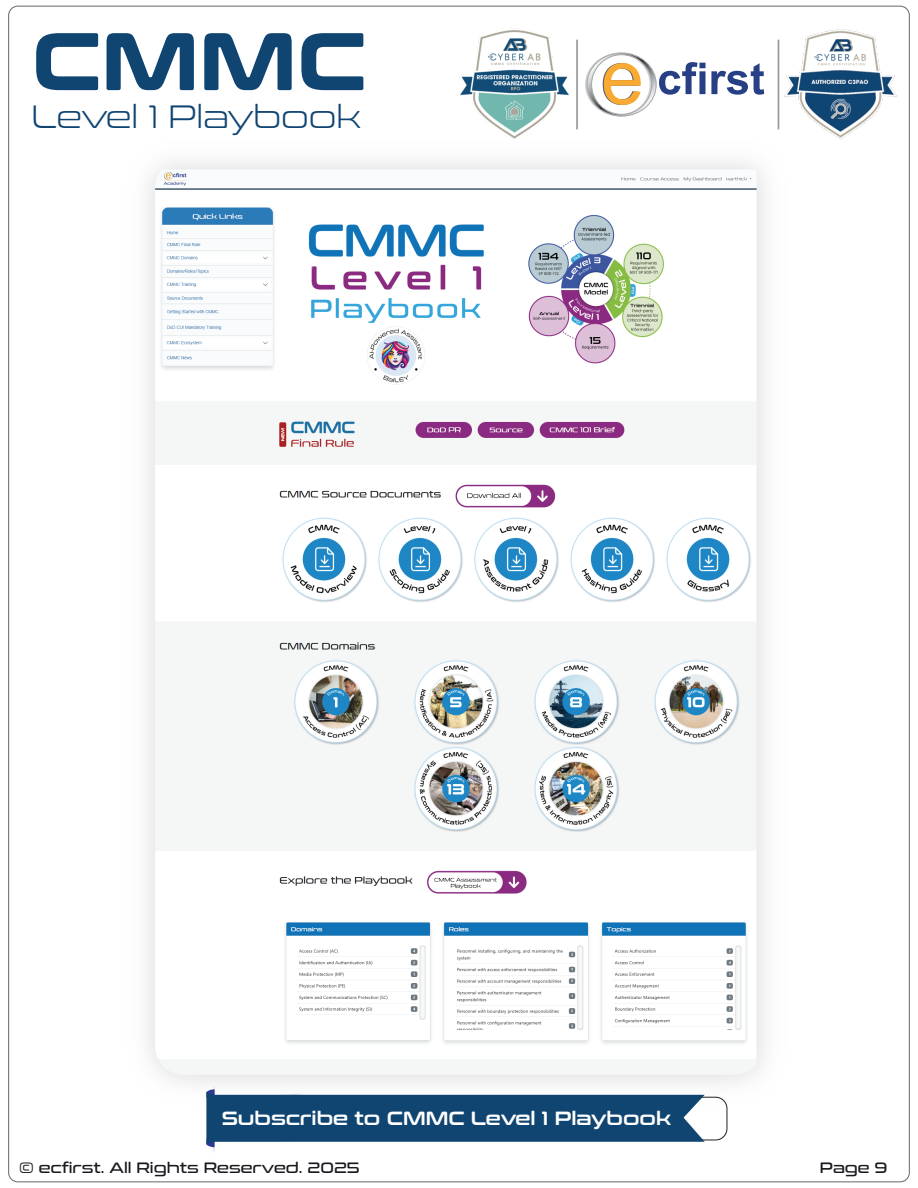
<style>
.page{position:relative;width:918px;height:1188px;background:#fff}
.page>*{position:absolute;margin:0;border:0;box-sizing:border-box;transform-origin:0 0}
.t1{font:700 81.45px "Conthrax";color:#104572}
.t2{font:300 32.25px "Conthrax";color:#104572}
.t3{font:19.05px "Conthrax Sb";color:#fff}
.t4{font:15px "Conthrax";color:#18181e}
</style>
<div class="page">
<svg style="left:585px;top:52px;width:179px;height:65px"></svg>
<hr style="left:778px;top:40px;width:1px;height:89px;background:#939598">
<hr style="left:576px;top:40px;width:2px;height:89px;background:#939598">
<img style="left:460px;top:30px;width:109px;height:91px">
<img style="left:785px;top:29px;width:112px;height:111px">
<img style="left:147px;top:121px;width:654px;height:992px">
<img style="left:155px;top:169px;width:602px;height:906px">
<div style="left:673px;top:1097px;width:54px;height:43px;border:1px solid #231f20;border-radius:11px"></div>
<svg style="left:204px;top:1086px;width:501px;height:67px"></svg>
<h1 class="t1" style="left:32px;top:-1px;width:336px">CMMC</h1>
<h2 class="t2" style="left:32px;top:92px;width:331px">Level 1 Playbook</h2>
<p class="t3" style="left:222px;top:1103px;width:451px">Subscribe to CMMC Level 1 Playbook</p>
<p class="t4" style="left:19px;top:1156px;width:342px">© ecfirst. All Rights Reserved. 2025</p>
<p class="t4" style="left:820px;top:1156px;width:69px">Page 9</p>
</div>
